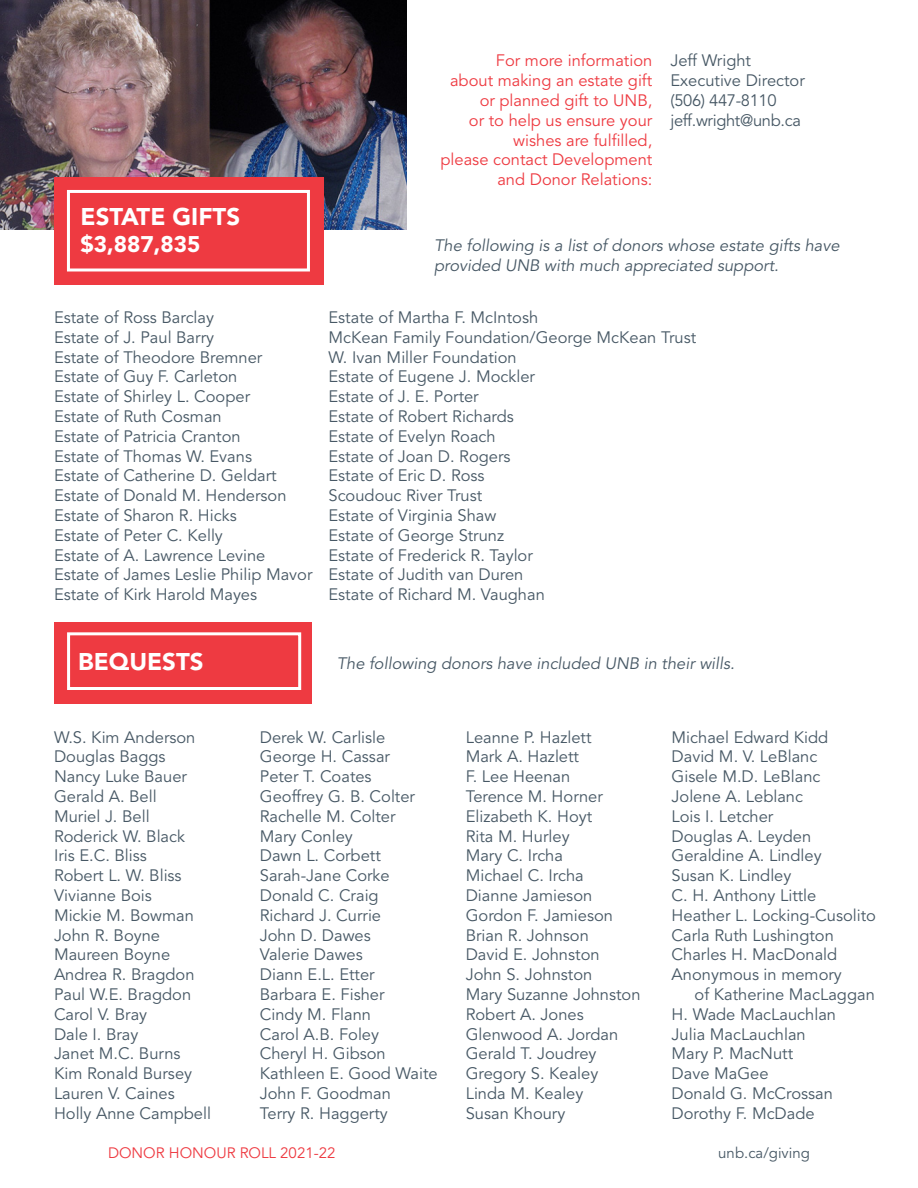
<style>
.page{position:relative;width:918px;height:1188px;background:#fff}
.page>*{position:absolute;margin:0;border:0;box-sizing:border-box;transform-origin:0 0}
.t1{font:900 24px "Avenir LT Std";color:#fff}
.t2{font:900 22.5px "Avenir LT Std";color:#fff}
.t3{font:16.5px/19.8px "Avenir LT Std";color:#475865}
.t4{font:16.5px/19.8px "Avenir LT Std";color:#ee3a41;text-align:right}
.t5{font:italic 16.5px/19.8px "Avenir LT Std";color:#475865}
.t6{font:16.5px/19.8px "Avenir LT Std";letter-spacing:-.02em;color:#475865}
.t7{font:15px "Avenir LT Std";color:#ee3a41}
.t8{font:15px "Avenir LT Std";color:#475865}
</style>
<div class="page">
<img style="left:0;top:0;width:406px;height:230px">
<div style="left:54px;top:178px;width:270px;height:107px;background:#ee3a41"></div>
<div style="left:67px;top:190px;width:243px;height:82px;border:3px solid #fff"></div>
<div style="left:54px;top:622px;width:258px;height:82px;background:#ee3a41"></div>
<div style="left:67px;top:632px;width:234px;height:58px;border:3px solid #fff"></div>
<p class="t1" style="left:81px;top:203px;width:161px">ESTATE GIFTS</p>
<p class="t2" style="left:81px;top:231px;width:121px">$3,887,835</p>
<p class="t3" style="left:54px;top:308px;width:162px">Estate of Ross Barclay</p>
<p class="t3" style="left:54px;top:328px;width:162px">Estate of J. Paul Barry</p>
<p class="t3" style="left:54px;top:347px;width:210px">Estate of Theodore Bremner</p>
<p class="t3" style="left:54px;top:367px;width:185px">Estate of Guy F. Carleton</p>
<p class="t3" style="left:54px;top:387px;width:198px">Estate of Shirley L. Cooper</p>
<p class="t3" style="left:54px;top:407px;width:169px">Estate of Ruth Cosman</p>
<p class="t3" style="left:54px;top:427px;width:188px">Estate of Patricia Cranton</p>
<p class="t3" style="left:54px;top:446px;width:200px">Estate of Thomas W. Evans</p>
<p class="t3" style="left:54px;top:466px;width:224px">Estate of Catherine D. Geldart</p>
<p class="t3" style="left:54px;top:486px;width:234px">Estate of Donald M. Henderson</p>
<p class="t3" style="left:54px;top:506px;width:184px">Estate of Sharon R. Hicks</p>
<p class="t3" style="left:54px;top:526px;width:170px">Estate of Peter C. Kelly</p>
<p class="t3" style="left:54px;top:545px;width:213px">Estate of A. Lawrence Levine</p>
<p class="t3" style="left:54px;top:565px;width:260px">Estate of James Leslie Philip Mavor</p>
<p class="t3" style="left:54px;top:585px;width:205px">Estate of Kirk Harold Mayes</p>
<p class="t4" style="left:441px;top:51px;width:213px">For more information<br>about making an estate gift or planned gift to UNB,<br>or to help us ensure your wishes are fulfilled,<br>please contact Development and Donor Relations:</p>
<p class="t6" style="left:670px;top:51px;width:136px">Jeff Wright<br>Executive Director (506) 447-8110 jeff.wright@unb.ca</p>
<p class="t5" style="left:434px;top:236px;width:407px">The following is a list of donors whose estate gifts have provided UNB with much appreciated support.</p>
<p class="t3" style="left:328px;top:308px;width:211px">Estate of Martha F. McIntosh</p>
<p class="t3" style="left:328px;top:328px;width:369px">McKean Family Foundation/George McKean Trust</p>
<p class="t3" style="left:328px;top:347px;width:190px">W. Ivan Miller Foundation</p>
<p class="t3" style="left:328px;top:367px;width:208px">Estate of Eugene J. Mockler</p>
<p class="t3" style="left:328px;top:387px;width:152px">Estate of J. E. Porter</p>
<p class="t3" style="left:328px;top:407px;width:187px">Estate of Robert Richards</p>
<p class="t3" style="left:328px;top:427px;width:169px">Estate of Evelyn Roach</p>
<p class="t3" style="left:328px;top:446px;width:184px">Estate of Joan D. Rogers</p>
<p class="t3" style="left:328px;top:466px;width:158px">Estate of Eric D. Ross</p>
<p class="t3" style="left:328px;top:486px;width:155px">Scoudouc River Trust</p>
<p class="t3" style="left:328px;top:506px;width:169px">Estate of Virginia Shaw</p>
<p class="t3" style="left:328px;top:526px;width:177px">Estate of George Strunz</p>
<p class="t3" style="left:328px;top:545px;width:206px">Estate of Frederick R. Taylor</p>
<p class="t3" style="left:328px;top:565px;width:196px">Estate of Judith van Duren</p>
<p class="t3" style="left:328px;top:585px;width:218px">Estate of Richard M. Vaughan</p>
<p class="t1" style="left:78px;top:647px;width:127px">BEQUESTS</p>
<p class="t5" style="left:337px;top:654px;width:400px">The following donors have included UNB in their wills.</p>
<p class="t3" style="left:54px;top:727px;width:143px">W.S. Kim Anderson</p>
<p class="t3" style="left:54px;top:747px;width:113px">Douglas Baggs</p>
<p class="t3" style="left:54px;top:767px;width:134px">Nancy Luke Bauer</p>
<p class="t3" style="left:54px;top:787px;width:104px">Gerald A. Bell</p>
<p class="t3" style="left:54px;top:807px;width:97px">Muriel J. Bell</p>
<p class="t3" style="left:54px;top:826px;width:133px">Roderick W. Black</p>
<p class="t3" style="left:54px;top:846px;width:94px">Iris E.C. Bliss</p>
<p class="t3" style="left:54px;top:866px;width:129px">Robert L. W. Bliss</p>
<p class="t3" style="left:54px;top:886px;width:99px">Vivianne Bois</p>
<p class="t3" style="left:54px;top:906px;width:142px">Mickie M. Bowman</p>
<p class="t3" style="left:54px;top:925px;width:108px">John R. Boyne</p>
<p class="t3" style="left:54px;top:945px;width:118px">Maureen Boyne</p>
<p class="t3" style="left:54px;top:965px;width:142px">Andrea R. Bragdon</p>
<p class="t3" style="left:54px;top:985px;width:139px">Paul W.E. Bragdon</p>
<p class="t3" style="left:54px;top:1005px;width:95px">Carol V. Bray</p>
<p class="t3" style="left:54px;top:1024px;width:86px">Dale I. Bray</p>
<p class="t3" style="left:54px;top:1044px;width:128px">Janet M.C. Burns</p>
<p class="t3" style="left:54px;top:1064px;width:140px">Kim Ronald Bursey</p>
<p class="t3" style="left:54px;top:1084px;width:122px">Lauren V. Caines</p>
<p class="t3" style="left:54px;top:1104px;width:159px">Holly Anne Campbell</p>
<p class="t3" style="left:260px;top:727px;width:127px">Derek W. Carlisle</p>
<p class="t3" style="left:260px;top:747px;width:132px">George H. Cassar</p>
<p class="t3" style="left:260px;top:767px;width:113px">Peter T. Coates</p>
<p class="t3" style="left:260px;top:787px;width:157px">Geoffrey G. B. Colter</p>
<p class="t3" style="left:260px;top:807px;width:137px">Rachelle M. Colter</p>
<p class="t3" style="left:260px;top:826px;width:94px">Mary Conley</p>
<p class="t3" style="left:260px;top:846px;width:122px">Dawn L. Corbett</p>
<p class="t3" style="left:260px;top:866px;width:131px">Sarah-Jane Corke</p>
<p class="t3" style="left:260px;top:886px;width:120px">Donald C. Craig</p>
<p class="t3" style="left:260px;top:906px;width:123px">Richard J. Currie</p>
<p class="t3" style="left:260px;top:925px;width:112px">John D. Dawes</p>
<p class="t3" style="left:260px;top:945px;width:104px">Valerie Dawes</p>
<p class="t3" style="left:260px;top:965px;width:116px">Diann E.L. Etter</p>
<p class="t3" style="left:260px;top:985px;width:126px">Barbara E. Fisher</p>
<p class="t3" style="left:260px;top:1005px;width:113px">Cindy M. Flann</p>
<p class="t3" style="left:260px;top:1024px;width:121px">Carol A.B. Foley</p>
<p class="t3" style="left:260px;top:1044px;width:127px">Cheryl H. Gibson</p>
<p class="t3" style="left:260px;top:1064px;width:179px">Kathleen E. Good Waite</p>
<p class="t3" style="left:260px;top:1084px;width:133px">John F. Goodman</p>
<p class="t3" style="left:260px;top:1104px;width:129px">Terry R. Haggerty</p>
<p class="t3" style="left:466px;top:727px;width:127px">Leanne P. Hazlett</p>
<p class="t3" style="left:466px;top:747px;width:115px">Mark A. Hazlett</p>
<p class="t3" style="left:466px;top:767px;width:106px">F. Lee Heenan</p>
<p class="t3" style="left:466px;top:787px;width:139px">Terence M. Horner</p>
<p class="t3" style="left:466px;top:807px;width:128px">Elizabeth K. Hoyt</p>
<p class="t3" style="left:466px;top:826px;width:105px">Rita M. Hurley</p>
<p class="t3" style="left:466px;top:846px;width:99px">Mary C. Ircha</p>
<p class="t3" style="left:466px;top:866px;width:120px">Michael C. Ircha</p>
<p class="t3" style="left:466px;top:886px;width:128px">Dianne Jamieson</p>
<p class="t3" style="left:466px;top:906px;width:149px">Gordon F. Jamieson</p>
<p class="t3" style="left:466px;top:925px;width:125px">Brian R. Johnson</p>
<p class="t3" style="left:466px;top:945px;width:135px">David E. Johnston</p>
<p class="t3" style="left:466px;top:965px;width:128px">John S. Johnston</p>
<p class="t3" style="left:466px;top:985px;width:176px">Mary Suzanne Johnston</p>
<p class="t3" style="left:466px;top:1005px;width:119px">Robert A. Jones</p>
<p class="t3" style="left:466px;top:1024px;width:154px">Glenwood A. Jordan</p>
<p class="t3" style="left:466px;top:1044px;width:132px">Gerald T. Joudrey</p>
<p class="t3" style="left:466px;top:1064px;width:134px">Gregory S. Kealey</p>
<p class="t3" style="left:466px;top:1084px;width:119px">Linda M. Kealey</p>
<p class="t3" style="left:466px;top:1104px;width:101px">Susan Khoury</p>
<p class="t3" style="left:672px;top:727px;width:158px">Michael Edward Kidd</p>
<p class="t3" style="left:672px;top:747px;width:147px">David M. V. LeBlanc</p>
<p class="t3" style="left:672px;top:767px;width:150px">Gisele M.D. LeBlanc</p>
<p class="t3" style="left:672px;top:787px;width:133px">Jolene A. Leblanc</p>
<p class="t3" style="left:672px;top:807px;width:103px">Lois I. Letcher</p>
<p class="t3" style="left:672px;top:826px;width:141px">Douglas A. Leyden</p>
<p class="t3" style="left:672px;top:846px;width:152px">Geraldine A. Lindley</p>
<p class="t3" style="left:672px;top:866px;width:121px">Susan K. Lindley</p>
<p class="t3" style="left:672px;top:886px;width:146px">C. H. Anthony Little</p>
<p class="t3" style="left:672px;top:906px;width:206px">Heather L. Locking-Cusolito</p>
<p class="t3" style="left:672px;top:925px;width:164px">Carla Ruth Lushington</p>
<p class="t3" style="left:672px;top:945px;width:167px">Charles H. MacDonald</p>
<p class="t3" style="left:695px;top:965px;width:182px;text-indent:-23px">Anonymous in memory<br>of Katherine MacLaggan</p>
<p class="t3" style="left:672px;top:1005px;width:166px">H. Wade MacLauchlan</p>
<p class="t3" style="left:672px;top:1024px;width:136px">Julia MacLauchlan</p>
<p class="t3" style="left:672px;top:1044px;width:123px">Mary P. MacNutt</p>
<p class="t3" style="left:672px;top:1064px;width:98px">Dave MaGee</p>
<p class="t3" style="left:672px;top:1084px;width:163px">Donald G. McCrossan</p>
<p class="t3" style="left:672px;top:1104px;width:145px">Dorothy F. McDade</p>
<p class="t7" style="left:108px;top:1144px;width:229px">DONOR HONOUR ROLL 2021-22</p>
<p class="t8" style="left:718px;top:1144px;width:93px">unb.ca/giving</p>
</div>
